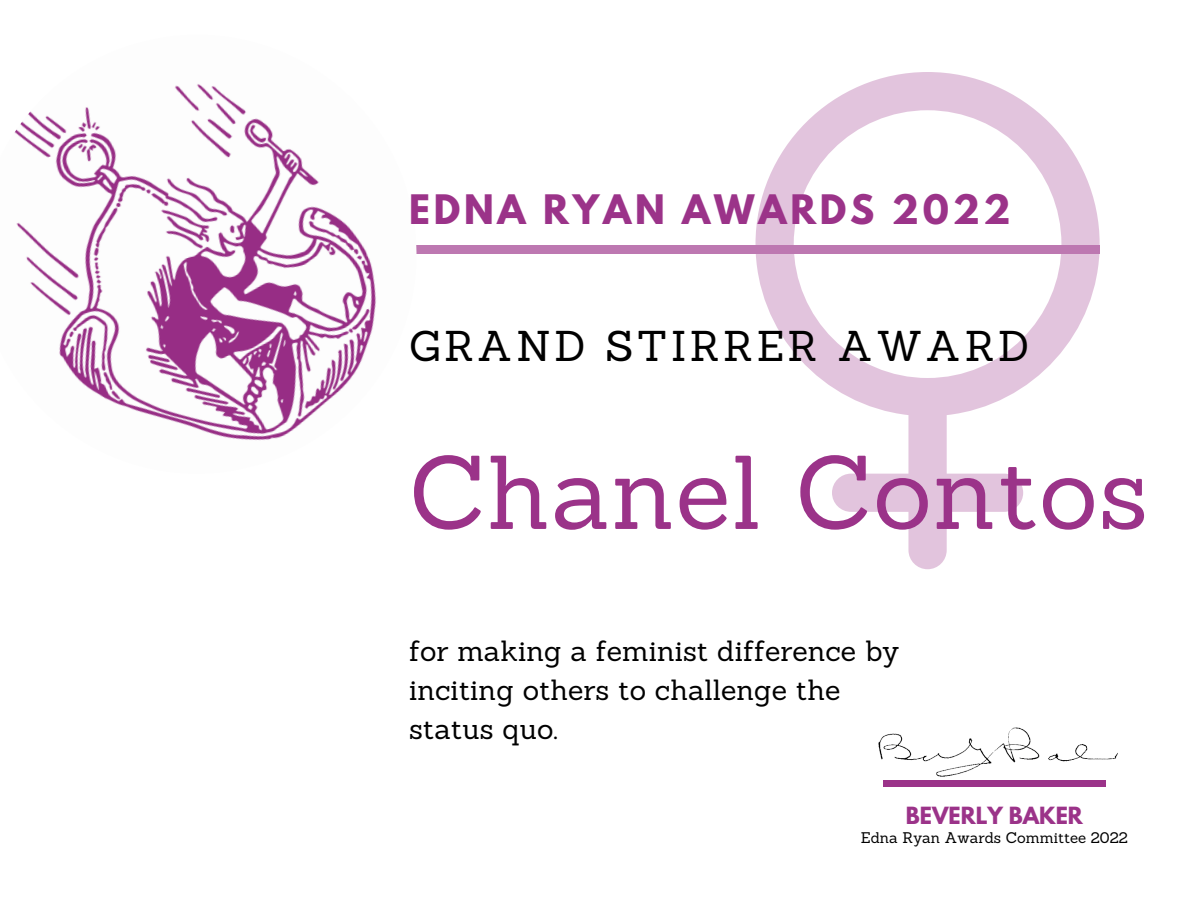
<style>
.page{position:relative;width:1188px;height:918px;background:#fff}
.page>*{position:absolute;margin:0;border:0;box-sizing:border-box;transform-origin:0 0}
.t1{font:102px "Sanchez";letter-spacing:.01em;color:#9b3389}
.t2{font:42px "Sanchez";letter-spacing:.085em;color:#000}
.t3{font:700 36px "League Spartan";letter-spacing:.105em;color:#9b3389}
.t4{font:28.5px/39.3px "Sanchez";color:#000}
.t5{font:700 21px "League Spartan";color:#9b3389}
.t6{font:15px "Sanchez";color:#000}
</style>
<div class="page">
<svg style="left:756px;top:72px;width:344px;height:497px"></svg>
<div style="left:409px;top:246px;width:691px;height:8px;background:#bd78b1"></div>
<img style="left:14px;top:84px;width:425px;height:357px">
<div style="left:883px;top:780px;width:223px;height:7px;background:#9b3389"></div>
<img style="left:878px;top:728px;width:240px;height:48px">
<p class="t3" style="left:409px;top:191px;width:603px">EDNA RYAN AWARDS 2022</p>
<h2 class="t2" style="left:409px;top:318px;width:622px">GRAND STIRRER AWARD</h2>
<h1 class="t1" style="left:409px;top:427px;width:741px">Chanel Contos</h1>
<p class="t4" style="left:409px;top:631px;width:492px">for making a feminist difference by inciting others to challenge the status quo.</p>
<p class="t5" style="left:906px;top:805px;width:178px">BEVERLY BAKER</p>
<p class="t6" style="left:861px;top:828px;width:268px">Edna Ryan Awards Committee 2022</p>
</div>
